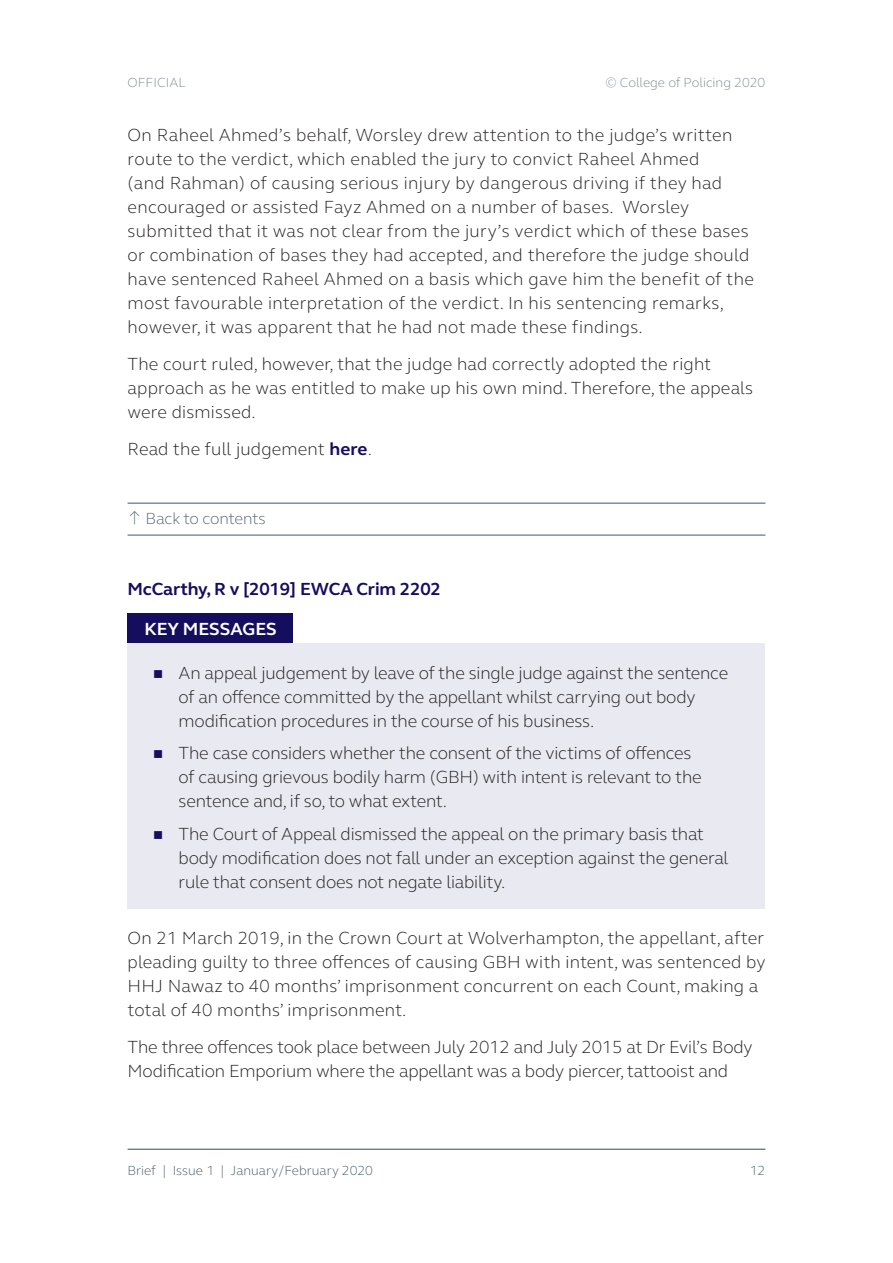
<style>
.page{position:relative;width:893px;height:1263px;background:#fff}
.page>*{position:absolute;margin:0;border:0;box-sizing:border-box;transform-origin:0 0}
.Body_text{font:300 18px/24px "FS Elliot Pro";letter-spacing:.01em;color:#231f20}
.Bullet_list{font:300 18px/24px "FS Elliot Pro";letter-spacing:-.01em;color:#231f20}
.Body_text-2{font:300 18px/24px "FS Elliot Pro";letter-spacing:-.01em;color:#231f20}
.Subhead_2{font:700 18px "FS Elliot Pro";letter-spacing:-.01em;color:#150d5e}
.Body_text-3{font:700 18px "FS Elliot Pro";color:#fff}
.Back_to_contents{font:300 16.5px "FS Elliot Pro";letter-spacing:-.02em;color:#586874}
.t1{font:300 13.5px "FS Elliot Pro";color:#485d6a}
.t2{font:300 13.5px "FS Elliot Pro";color:#838c97}
.s1{font-weight:700;color:#150d5e}
.s2{font-size:15px}
.s3{color:#150d5e}
</style>
<div class="page">
<hr style="left:128px;top:1149px;width:637px;height:1px;background:#485d6a">
<hr style="left:128px;top:503px;width:637px;height:1px;background:#586874">
<hr style="left:128px;top:534px;width:637px;height:2px;background:#586874">
<div style="left:128px;top:613px;width:165px;height:31px;background:#150d5e"></div>
<div style="left:128px;top:644px;width:637px;height:265px;background:#e9e9f1"></div>
<p class="t2" style="left:128px;top:73px;width:59px">OFFICIAL</p>
<p class="t2" style="left:605px;top:73px;width:161px">© College of Policing 2020</p>
<p class="Body_text" style="left:128px;top:122px;width:628px">On Raheel Ahmed’s behalf, Worsley drew attention to the judge’s written route to the verdict, which enabled the jury to convict Raheel Ahmed<br>(and Rahman) of causing serious injury by dangerous driving if they had encouraged or assisted Fayz Ahmed on a number of bases. Worsley submitted that it was not clear from the jury’s verdict which of these bases or combination of bases they had accepted, and therefore the judge should have sentenced Raheel Ahmed on a basis which gave him the benefit of the most favourable interpretation of the verdict. In his sentencing remarks, however, it was apparent that he had not made these findings.</p>
<p class="Body_text" style="left:128px;top:351px;width:627px">The court ruled, however, that the judge had correctly adopted the right approach as he was entitled to make up his own mind. Therefore, the appeals were dismissed.</p>
<p class="Body_text" style="left:128px;top:436px;width:246px">Read the full judgement <span class="s1">here</span>.</p>
<p class="Back_to_contents" style="left:128px;top:507px;width:140px"><span class="s2">↑</span> Back to contents</p>
<p class="Subhead_2" style="left:128px;top:576px;width:315px">McCarthy, R v [2019] EWCA Crim 2202</p>
<p class="Body_text-3" style="left:145px;top:617px;width:134px">KEY MESSAGES</p>
<p class="Bullet_list" style="left:179px;top:660px;width:551px;text-indent:-26px"><span class="s3">■</span> An appeal judgement by leave of the single judge against the sentence of an offence committed by the appellant whilst carrying out body modification procedures in the course of his business.</p>
<p class="Bullet_list" style="left:179px;top:740px;width:525px;text-indent:-26px"><span class="s3">■</span> The case considers whether the consent of the victims of offences of causing grievous bodily harm (GBH) with intent is relevant to the sentence and, if so, to what extent.</p>
<p class="Bullet_list" style="left:179px;top:821px;width:551px;text-indent:-26px"><span class="s3">■</span> The Court of Appeal dismissed the appeal on the primary basis that body modification does not fall under an exception against the general rule that consent does not negate liability.</p>
<p class="Body_text" style="left:128px;top:925px;width:639px">On 21 March 2019, in the Crown Court at Wolverhampton, the appellant, after pleading guilty to three offences of causing GBH with intent, was sentenced by HHJ Nawaz to 40 months’ imprisonment concurrent on each Count, making a total of 40 months’ imprisonment.</p>
<p class="Body_text-2" style="left:128px;top:1034px;width:627px">The three offences took place between July 2012 and July 2015 at Dr Evil’s Body<br>Modification Emporium where the appellant was a body piercer, tattooist and</p>
<p class="t1" style="left:128px;top:1162px;width:247px">Brief | Issue 1 | January/February 2020</p>
<p class="t1" style="left:750px;top:1162px;width:17px">12</p>
</div>
